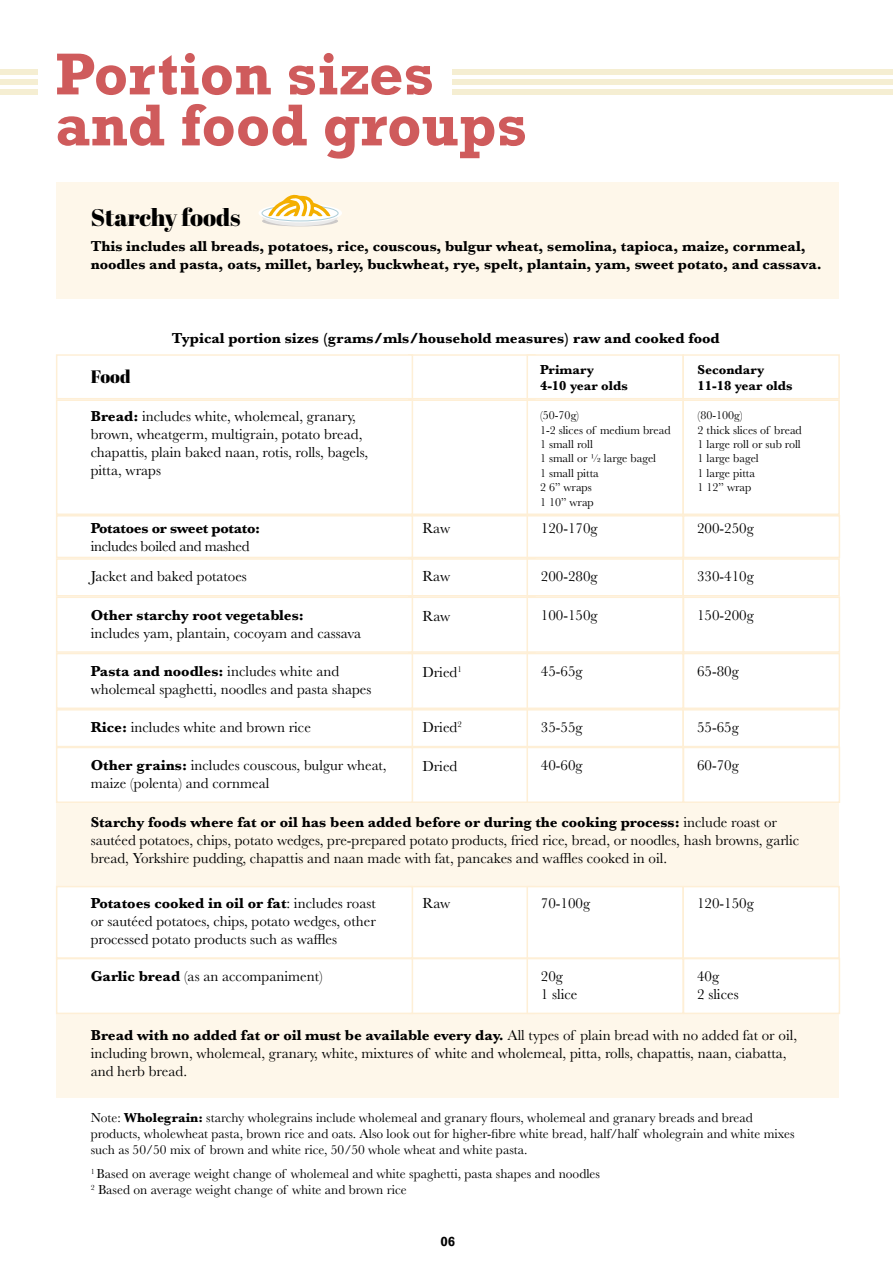
<style>
.page{position:relative;width:893px;height:1263px;background:#fff}
.page>*{position:absolute;margin:0;border:0;box-sizing:border-box;transform-origin:0 0}
.t1{font:700 60px/51px "Rockwell";color:#cf5b5c}
.t2{font:24px "Abril Fatface";letter-spacing:-.005em;color:#000}
.t3{font:18px "Abril Fatface";color:#000}
.t4{font:15px/18px "Baskerville";color:#000}
.t5{font:700 15px/18px "Baskerville";color:#000}
.t6{font:15px "Baskerville";letter-spacing:-.02em;color:#000}
.t7{font:700 15px "Baskerville";letter-spacing:-.02em;color:#000}
.t8{font:13.5px/16.2px "Baskerville";color:#000}
.t9{font:700 13.5px/16.2px "Baskerville";color:#000}
.t10{font:700 13.5px "Rockwell";color:#000}
.t11{font:12px/14.4px "Baskerville";color:#000}
.s1{font-weight:700}
</style>
<div class="page">
<div style="left:57px;top:182px;width:782px;height:116px;background:#fef7ea"></div>
<div style="left:408px;top:354px;width:128px;height:45px;border:2px solid #feefd6"></div>
<div style="left:408px;top:399px;width:128px;height:116px;border:2px solid #feefd6"></div>
<div style="left:408px;top:886px;width:128px;height:73px;border:2px solid #feefd6"></div>
<div style="left:408px;top:558px;width:128px;height:38px;border:2px solid #feefd6"></div>
<div style="left:408px;top:709px;width:128px;height:38px;border:2px solid #feefd6"></div>
<div style="left:408px;top:515px;width:128px;height:43px;border:2px solid #feefd6"></div>
<div style="left:408px;top:596px;width:128px;height:57px;border:2px solid #feefd6"></div>
<div style="left:408px;top:653px;width:128px;height:56px;border:2px solid #feefd6"></div>
<div style="left:408px;top:747px;width:128px;height:56px;border:2px solid #feefd6"></div>
<div style="left:408px;top:958px;width:128px;height:56px;border:2px solid #feefd6"></div>
<div style="left:452px;top:69px;width:441px;height:5px;background:#f5eed2"></div>
<div style="left:0;top:69px;width:37px;height:5px;background:#f5eed2"></div>
<div style="left:452px;top:79px;width:441px;height:5px;background:#f5eed2"></div>
<div style="left:0;top:79px;width:37px;height:5px;background:#f5eed2"></div>
<div style="left:452px;top:89px;width:441px;height:5px;background:#f5eed2"></div>
<div style="left:0;top:89px;width:37px;height:5px;background:#f5eed2"></div>
<div style="left:56px;top:354px;width:357px;height:45px;background:#fff;border:2px solid #feefd6"></div>
<div style="left:56px;top:399px;width:357px;height:116px;background:#fff;border:2px solid #feefd6"></div>
<div style="left:56px;top:886px;width:357px;height:73px;background:#fff;border:2px solid #feefd6"></div>
<div style="left:56px;top:515px;width:357px;height:43px;background:#fff;border:2px solid #feefd6"></div>
<div style="left:56px;top:596px;width:357px;height:57px;background:#fff;border:2px solid #feefd6"></div>
<div style="left:56px;top:653px;width:357px;height:56px;background:#fff;border:2px solid #feefd6"></div>
<div style="left:56px;top:747px;width:357px;height:56px;background:#fff;border:2px solid #feefd6"></div>
<div style="left:56px;top:958px;width:357px;height:56px;background:#fff;border:2px solid #feefd6"></div>
<div style="left:56px;top:558px;width:357px;height:38px;background:#fff;border:2px solid #feefd6"></div>
<div style="left:56px;top:709px;width:357px;height:38px;background:#fff;border:2px solid #feefd6"></div>
<div style="left:526px;top:354px;width:158px;height:45px;background:#fff;border:2px solid #feefd6"></div>
<div style="left:526px;top:399px;width:158px;height:116px;background:#fff;border:2px solid #feefd6"></div>
<div style="left:526px;top:886px;width:158px;height:73px;background:#fff;border:2px solid #feefd6"></div>
<div style="left:526px;top:558px;width:158px;height:38px;background:#fff;border:2px solid #feefd6"></div>
<div style="left:526px;top:709px;width:158px;height:38px;background:#fff;border:2px solid #feefd6"></div>
<div style="left:682px;top:354px;width:158px;height:45px;border:2px solid #feefd6"></div>
<div style="left:682px;top:399px;width:158px;height:116px;border:2px solid #feefd6"></div>
<div style="left:682px;top:886px;width:158px;height:73px;border:2px solid #feefd6"></div>
<div style="left:682px;top:558px;width:158px;height:38px;border:2px solid #feefd6"></div>
<div style="left:682px;top:709px;width:158px;height:38px;border:2px solid #feefd6"></div>
<div style="left:57px;top:803px;width:782px;height:83px;background:#fef7ea"></div>
<div style="left:526px;top:515px;width:158px;height:43px;background:#fff;border:2px solid #feefd6"></div>
<div style="left:526px;top:596px;width:158px;height:57px;background:#fff;border:2px solid #feefd6"></div>
<div style="left:526px;top:653px;width:158px;height:56px;background:#fff;border:2px solid #feefd6"></div>
<div style="left:526px;top:747px;width:158px;height:56px;background:#fff;border:2px solid #feefd6"></div>
<div style="left:526px;top:958px;width:158px;height:56px;background:#fff;border:2px solid #feefd6"></div>
<div style="left:683px;top:515px;width:157px;height:43px;background:#fff;border:2px solid #feefd6"></div>
<div style="left:683px;top:596px;width:157px;height:57px;background:#fff;border:2px solid #feefd6"></div>
<div style="left:683px;top:653px;width:157px;height:56px;background:#fff;border:2px solid #feefd6"></div>
<div style="left:683px;top:747px;width:157px;height:56px;background:#fff;border:2px solid #feefd6"></div>
<div style="left:683px;top:958px;width:157px;height:56px;background:#fff;border:2px solid #feefd6"></div>
<div style="left:262px;top:216px;width:76px;height:10px;background:#ccc9c8;border-radius:50%"></div>
<div style="left:262px;top:207px;width:76px;height:19px;background:#eaeaea;border-radius:50%"></div>
<svg style="left:258px;top:204px;width:84px;height:18px"></svg>
<div style="left:262px;top:205px;width:76px;height:16px;border:1px solid #adcdd8;border-radius:50%"></div>
<svg style="left:268px;top:194px;width:62px;height:23px"></svg>
<div style="left:57px;top:1014px;width:782px;height:83px;background:#fef7ea"></div>
<h1 class="t1" style="left:55px;top:49px;width:473px">Portion sizes and food groups</h1>
<h2 class="t2" style="left:91px;top:201px;width:151px">Starchy foods</h2>
<p class="t5" style="left:91px;top:238px;width:733px">This includes all breads, potatoes, rice, couscous, bulgur wheat, semolina, tapioca, maize, cornmeal, noodles and pasta, oats, millet, barley, buckwheat, rye, spelt, plantain, yam, sweet potato, and cassava.</p>
<p class="t5" style="left:172px;top:329px;width:549px">Typical portion sizes (grams/mls/household measures) raw and cooked food</p>
<p class="t3" style="left:91px;top:364px;width:41px">Food</p>
<p class="t9" style="left:540px;top:362px;width:89px">Primary<br>4-10 year olds</p>
<p class="t9" style="left:697px;top:362px;width:97px">Secondary<br>11-18 year olds</p>
<p class="t4" style="left:91px;top:408px;width:279px"><span class="s1">Bread:</span> includes white, wholemeal, granary, brown, wheatgerm, multigrain, potato bread, chapattis, plain baked naan, rotis, rolls, bagels, pitta, wraps</p>
<p class="t11" style="left:540px;top:408px;width:132px">(50-70g)<br>1-2 slices of medium bread<br>1 small roll<br>1 small or ½ large bagel<br>1 small pitta<br>2 6” wraps<br>1 10” wrap</p>
<p class="t11" style="left:697px;top:408px;width:106px">(80-100g)<br>2 thick slices of bread<br>1 large roll or sub roll<br>1 large bagel<br>1 large pitta<br>1 12” wrap</p>
<p class="t7" style="left:91px;top:517px;width:171px">Potatoes or sweet potato:</p>
<p class="t6" style="left:91px;top:536px;width:160px">includes boiled and mashed</p>
<p class="t4" style="left:422px;top:519px;width:29px">Raw</p>
<p class="t4" style="left:541px;top:519px;width:58px">120-170g</p>
<p class="t4" style="left:697px;top:519px;width:58px">200-250g</p>
<p class="t4" style="left:91px;top:568px;width:158px">Jacket and baked potatoes</p>
<p class="t4" style="left:422px;top:568px;width:29px">Raw</p>
<p class="t4" style="left:541px;top:568px;width:58px">200-280g</p>
<p class="t4" style="left:697px;top:567px;width:58px">330-410g</p>
<p class="t5" style="left:91px;top:606px;width:215px">Other starchy root vegetables:</p>
<p class="t4" style="left:91px;top:624px;width:272px">includes yam, plantain, cocoyam and cassava</p>
<p class="t4" style="left:91px;top:662px;width:282px"><span class="s1">Pasta and noodles:</span> includes white and wholemeal spaghetti, noodles and pasta shapes</p>
<p class="t4" style="left:422px;top:607px;width:29px">Raw</p>
<p class="t4" style="left:422px;top:663px;width:41px">Dried<sup>1</sup></p>
<p class="t4" style="left:541px;top:606px;width:58px">100-150g</p>
<p class="t4" style="left:541px;top:662px;width:43px">45-65g</p>
<p class="t4" style="left:697px;top:606px;width:58px">150-200g</p>
<p class="t4" style="left:697px;top:662px;width:43px">65-80g</p>
<p class="t4" style="left:91px;top:719px;width:222px"><span class="s1">Rice:</span> includes white and brown rice</p>
<p class="t4" style="left:422px;top:719px;width:41px">Dried<sup>2</sup></p>
<p class="t4" style="left:541px;top:719px;width:43px">35-55g</p>
<p class="t4" style="left:697px;top:718px;width:43px">55-65g</p>
<p class="t4" style="left:91px;top:756px;width:297px"><span class="s1">Other grains:</span> includes couscous, bulgur wheat, maize (polenta) and cornmeal</p>
<p class="t4" style="left:422px;top:757px;width:37px">Dried</p>
<p class="t4" style="left:541px;top:756px;width:43px">40-60g</p>
<p class="t4" style="left:697px;top:756px;width:43px">60-70g</p>
<p class="t4" style="left:91px;top:814px;width:710px"><span class="s1">Starchy foods where fat or oil has been added before or during the cooking process:</span> include roast or sautéed potatoes, chips, potato wedges, pre-prepared potato products, fried rice, bread, or noodles, hash browns, garlic bread, Yorkshire pudding, chapattis and naan made with fat, pancakes and waffles cooked in oil.</p>
<p class="t4" style="left:91px;top:894px;width:287px;text-align:justify"><span class="s1">Potatoes cooked in oil or fat</span>: includes roast or sautéed potatoes, chips, potato wedges, other processed potato products such as waffles</p>
<p class="t4" style="left:91px;top:967px;width:233px"><span class="s1">Garlic bread</span> (as an accompaniment)</p>
<p class="t4" style="left:422px;top:894px;width:29px">Raw</p>
<p class="t4" style="left:541px;top:894px;width:51px">70-100g</p>
<p class="t4" style="left:541px;top:967px;width:38px">20g<br>1 slice</p>
<p class="t4" style="left:697px;top:894px;width:58px">120-150g</p>
<p class="t4" style="left:697px;top:967px;width:43px">40g<br>2 slices</p>
<p class="t4" style="left:91px;top:1026px;width:708px"><span class="s1">Bread with no added fat or oil must be available every day.</span> All types of plain bread with no added fat or oil, including brown, wholemeal, granary, white, mixtures of white and wholemeal, pitta, rolls, chapattis, naan, ciabatta, and herb bread.</p>
<p class="t8" style="left:91px;top:1109px;width:705px">Note: <span class="s1">Wholegrain:</span> starchy wholegrains include wholemeal and granary flours, wholemeal and granary breads and bread products, wholewheat pasta, brown rice and oats. Also look out for higher-fibre white bread, half/half wholegrain and white mixes such as 50/50 mix of brown and white rice, 50/50 whole wheat and white pasta.</p>
<p class="t8" style="left:91px;top:1166px;width:511px"><sup>1</sup> Based on average weight change of wholemeal and white spaghetti, pasta shapes and noodles<br><sup>2</sup> Based on average weight change of white and brown rice</p>
<p class="t10" style="left:440px;top:1233px;width:16px">06</p>
</div>
